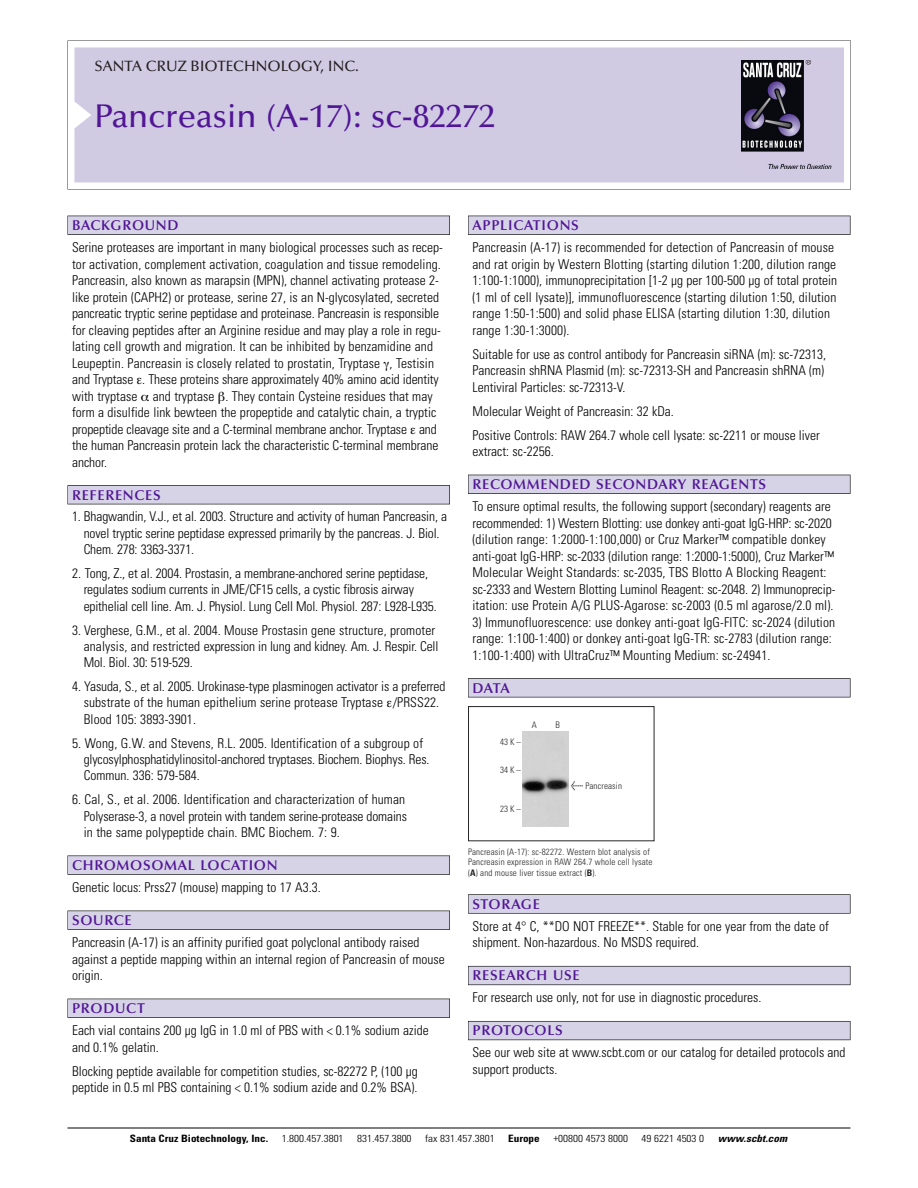
<style>
.page{position:relative;width:918px;height:1188px;background:#fff}
.page>*{position:absolute;margin:0;border:0;box-sizing:border-box;transform-origin:0 0}
.t1{font:500 33px "Optima";color:#511695}
.t2{font:500 15px "Optima";color:#231f20}
.t3{font:600 14.25px "Optima";letter-spacing:.05em;color:#511695}
.t4{font:300 condensed 13.5px/16.5px "Univers";color:#000}
.t5{font:300 condensed 10.2px "Univers";color:#000;scale:1.1 1}
.t6{font:700 condensed 10.2px "Univers";color:#000;scale:1.1 1}
.t7{font:italic 700 condensed 10.2px "Univers";letter-spacing:.005em;color:#000;scale:1.1 1}
.t8{font:9px/10.5px "Univers Condensed Light+EOVKZK";letter-spacing:.015em;color:#272627}
.s1{font-family:"Meta Plus Book Roman+WIBRYY";font-size:10.5px}
.s2{font-family:"Univers Condensed Bold+GRFIBC"}
</style>
<div class="page">
<svg style="left:68px;top:40px;width:783px;height:149px"></svg>
<div style="left:74px;top:47px;width:770px;height:135px;background:#d1cae3"></div>
<img style="left:741px;top:60px;width:90px;height:108px">
<div style="left:68px;top:216px;width:382px;height:19px;background:#525155"></div>
<div style="left:68px;top:216px;width:381px;height:18px;background:#d7d3e7"></div>
<div style="left:68px;top:485px;width:382px;height:19px;background:#525155"></div>
<div style="left:68px;top:486px;width:381px;height:18px;background:#d7d3e7"></div>
<div style="left:68px;top:856px;width:382px;height:19px;background:#575759"></div>
<div style="left:68px;top:856px;width:381px;height:18px;background:#d7d3e7"></div>
<div style="left:68px;top:911px;width:382px;height:19px;background:#545356"></div>
<div style="left:68px;top:911px;width:381px;height:18px;background:#d7d3e7"></div>
<div style="left:68px;top:999px;width:382px;height:19px;background:#525155"></div>
<div style="left:68px;top:999px;width:381px;height:18px;background:#d7d3e7"></div>
<div style="left:468px;top:216px;width:382px;height:19px;background:#525155"></div>
<div style="left:468px;top:216px;width:382px;height:18px;background:#d7d3e7"></div>
<div style="left:468px;top:475px;width:382px;height:19px;background:#515055"></div>
<div style="left:468px;top:475px;width:382px;height:18px;background:#d7d3e7"></div>
<div style="left:468px;top:678px;width:382px;height:19px;background:#545357"></div>
<div style="left:468px;top:679px;width:382px;height:18px;background:#d7d3e7"></div>
<div style="left:468px;top:894px;width:382px;height:20px;background:#666667"></div>
<div style="left:468px;top:895px;width:382px;height:18px;background:#d7d3e7"></div>
<div style="left:468px;top:966px;width:382px;height:19px;background:#66646d"></div>
<div style="left:468px;top:967px;width:382px;height:18px;background:#d7d3e7"></div>
<div style="left:468px;top:1021px;width:382px;height:19px;background:#5b5961"></div>
<div style="left:468px;top:1022px;width:382px;height:18px;background:#d7d3e7"></div>
<hr style="left:68px;top:1128px;width:782px;height:1px;background:#000">
<div style="left:468px;top:706px;width:186px;height:135px;border:1px solid #272627"></div>
<img style="left:522px;top:731px;width:47px;height:96px">
<p class="t2" style="left:94px;top:61px;width:266px">SANTA CRUZ BIOTECHNOLOGY, INC.</p>
<h1 class="t1" style="left:94px;top:103px;width:402px">Pancreasin (A-17): sc-82272</h1>
<p class="t3" style="left:72px;top:219px;width:108px">BACKGROUND</p>
<p class="t4" style="left:72px;top:240px;width:372px">Serine proteases are important in many biological processes such as recep&shy;tor activation, complement activation, coagulation and tissue remodeling.<br>Pancreasin, also known as marapsin (MPN), channel activating protease 2- like protein (CAPH2) or protease, serine 27, is an N-glycosylated, secreted pancreatic tryptic serine peptidase and proteinase. Pancreasin is responsible for cleaving peptides after an Arginine residue and may play a role in regu&shy;lating cell growth and migration. It can be inhibited by benzamidine and Leupeptin. Pancreasin is closely related to prostatin, Tryptase , Testisin and Tryptase . These proteins share approximately 40% amino acid identity with tryptase and tryptase . They contain Cysteine residues that may form a disulfide link bewteen the propeptide and catalytic chain, a tryptic propeptide cleavage site and a C-terminal membrane anchor. Tryptase and the human Pancreasin protein lack the characteristic C-terminal membrane anchor.</p>
<p class="t3" style="left:72px;top:489px;width:90px">REFERENCES</p>
<p class="t4" style="left:84px;top:510px;width:365px;text-indent:-12px">1. Bhagwandin, V.J., et al. 2003. Structure and activity of human Pancreasin, a novel tryptic serine peptidase expressed primarily by the pancreas. J. Biol.<br>Chem. 278: 3363-3371.</p>
<p class="t4" style="left:84px;top:566px;width:355px;text-indent:-12px">2. Tong, Z., et al. 2004. Prostasin, a membrane-anchored serine peptidase, regulates sodium currents in JME/CF15 cells, a cystic fibrosis airway epithelial cell line. Am. J. Physiol. Lung Cell Mol. Physiol. 287: L928-L935.</p>
<p class="t4" style="left:84px;top:623px;width:356px;text-indent:-12px">3. Verghese, G.M., et al. 2004. Mouse Prostasin gene structure, promoter analysis, and restricted expression in lung and kidney. Am. J. Respir. Cell<br>Mol. Biol. 30: 519-529.</p>
<p class="t4" style="left:84px;top:679px;width:363px;text-indent:-12px">4. Yasuda, S., et al. 2005. Urokinase-type plasminogen activator is a preferred substrate of the human epithelium serine protease Tryptase /PRSS22.<br>Blood 105: 3893-3901.</p>
<p class="t4" style="left:84px;top:736px;width:347px;text-indent:-12px">5. Wong, G.W. and Stevens, R.L. 2005. Identification of a subgroup of glycosylphosphatidylinositol-anchored tryptases. Biochem. Biophys. Res.<br>Commun. 336: 579-584.</p>
<p class="t4" style="left:84px;top:792px;width:325px;text-indent:-12px">6. Cal, S., et al. 2006. Identification and characterization of human<br>Polyserase-3, a novel protein with tandem serine-protease domains in the same polypeptide chain. BMC Biochem. 7: 9.</p>
<p class="t3" style="left:72px;top:859px;width:207px">CHROMOSOMAL LOCATION</p>
<p class="t4" style="left:72px;top:880px;width:250px">Genetic locus: Prss27 (mouse) mapping to 17 A3.3.</p>
<p class="t3" style="left:72px;top:914px;width:61px">SOURCE</p>
<p class="t4" style="left:72px;top:935px;width:374px">Pancreasin (A-17) is an affinity purified goat polyclonal antibody raised against a peptide mapping within an internal region of Pancreasin of mouse origin.</p>
<p class="t3" style="left:72px;top:1002px;width:74px">PRODUCT</p>
<p class="t4" style="left:72px;top:1023px;width:358px">Each vial contains 200 µg IgG in 1.0 ml of PBS with &lt; 0.1% sodium azide and 0.1% gelatin.</p>
<p class="t4" style="left:72px;top:1064px;width:347px">Blocking peptide available for competition studies, sc-82272 P, (100 µg peptide in 0.5 ml PBS containing &lt; 0.1% sodium azide and 0.2% BSA).</p>
<p class="t3" style="left:473px;top:219px;width:108px">APPLICATIONS</p>
<p class="t4" style="left:473px;top:240px;width:366px">Pancreasin (A-17) is recommended for detection of Pancreasin of mouse and rat origin by Western Blotting (starting dilution 1:200, dilution range 1:100-1:1000), immunoprecipitation [1-2 µg per 100-500 µg of total protein (1 ml of cell lysate)], immunofluorescence (starting dilution 1:50, dilution range 1:50-1:500) and solid phase ELISA (starting dilution 1:30, dilution range 1:30-1:3000).</p>
<p class="t4" style="left:473px;top:347px;width:355px">Suitable for use as control antibody for Pancreasin siRNA (m): sc-72313,<br>Pancreasin shRNA Plasmid (m): sc-72313-SH and Pancreasin shRNA (m)<br>Lentiviral Particles: sc-72313-V.</p>
<p class="t4" style="left:473px;top:400px;width:349px;line-height:24px">Molecular Weight of Pancreasin: 32 kDa.<br>Positive Controls: RAW 264.7 whole cell lysate: sc-2211 or mouse liver</p>
<p class="t4" style="left:473px;top:444px;width:83px">extract: sc-2256.</p>
<p class="t3" style="left:473px;top:479px;width:295px">RECOMMENDED SECONDARY REAGENTS</p>
<p class="t4" style="left:473px;top:499px;width:364px">To ensure optimal results, the following support (secondary) reagents are recommended: 1) Western Blotting: use donkey anti-goat IgG-HRP: sc-2020 (dilution range: 1:2000-1:100,000) or Cruz Marker™ compatible donkey anti-goat IgG-HRP: sc-2033 (dilution range: 1:2000-1:5000), Cruz Marker™ Molecular Weight Standards: sc-2035, TBS Blotto A Blocking Reagent: sc-2333 and Western Blotting Luminol Reagent: sc-2048. 2) Immunoprecip&shy;itation: use Protein A/G PLUS-Agarose: sc-2003 (0.5 ml agarose/2.0 ml).</p>
<p class="t4" style="left:473px;top:615px;width:364px">3) Immunofluorescence: use donkey anti-goat IgG-FITC: sc-2024 (dilution range: 1:100-1:400) or donkey anti-goat IgG-TR: sc-2783 (dilution range:<br>1:100-1:400) with UltraCruz™ Mounting Medium: sc-24941.</p>
<p class="t3" style="left:473px;top:682px;width:39px">DATA</p>
<p class="t8" style="left:500px;top:738px;width:22px">43K–</p>
<p class="t8" style="left:500px;top:766px;width:22px">34K–</p>
<p class="t8" style="left:500px;top:805px;width:22px">23K–</p>
<p class="t8" style="left:532px;top:721px;width:7px">A</p>
<p class="t8" style="left:555px;top:721px;width:6px">B</p>
<p class="t8" style="left:571px;top:781px;width:53px"><span class="s1">&lt;</span> Pancreasin</p>
<p class="t8" style="left:468px;top:847px;width:186px">Pancreasin (A-17): sc-82272. Western blot analysis of<br>Pancreasin expression in RAW 264.7 whole cell lysate (<span class="s2">A</span>) and mouse liver tissue extract (<span class="s2">B</span>).</p>
<p class="t3" style="left:473px;top:898px;width:69px">STORAGE</p>
<p class="t4" style="left:473px;top:919px;width:358px">Store at 4° C, **DO NOT FREEZE**. Stable for one year from the date of shipment. Non-hazardous. No MSDS required.</p>
<p class="t3" style="left:473px;top:970px;width:109px">RESEARCH USE</p>
<p class="t4" style="left:473px;top:991px;width:290px">For research use only, not for use in diagnostic procedures.</p>
<p class="t3" style="left:473px;top:1025px;width:92px">PROTOCOLS</p>
<p class="t4" style="left:473px;top:1046px;width:375px">See our web site at www.scbt.com or our catalog for detailed protocols and support products.</p>
<p class="t6" style="left:130px;top:1135px;width:127px">Santa Cruz Biotechnology, Inc.</p>
<p class="t5" style="left:282px;top:1135px;width:58px">1.800.457.3801</p>
<p class="t5" style="left:357px;top:1135px;width:51px">831.457.3800</p>
<p class="t5" style="left:425px;top:1135px;width:65px">fax 831.457.3801</p>
<p class="t6" style="left:508px;top:1135px;width:30px">Europe</p>
<p class="t5" style="left:553px;top:1135px;width:69px">+00800 4573 8000</p>
<p class="t5" style="left:642px;top:1135px;width:58px">49 6221 4503 0</p>
<p class="t7" style="left:718px;top:1135px;width:64px">www.scbt.com</p>
</div>
